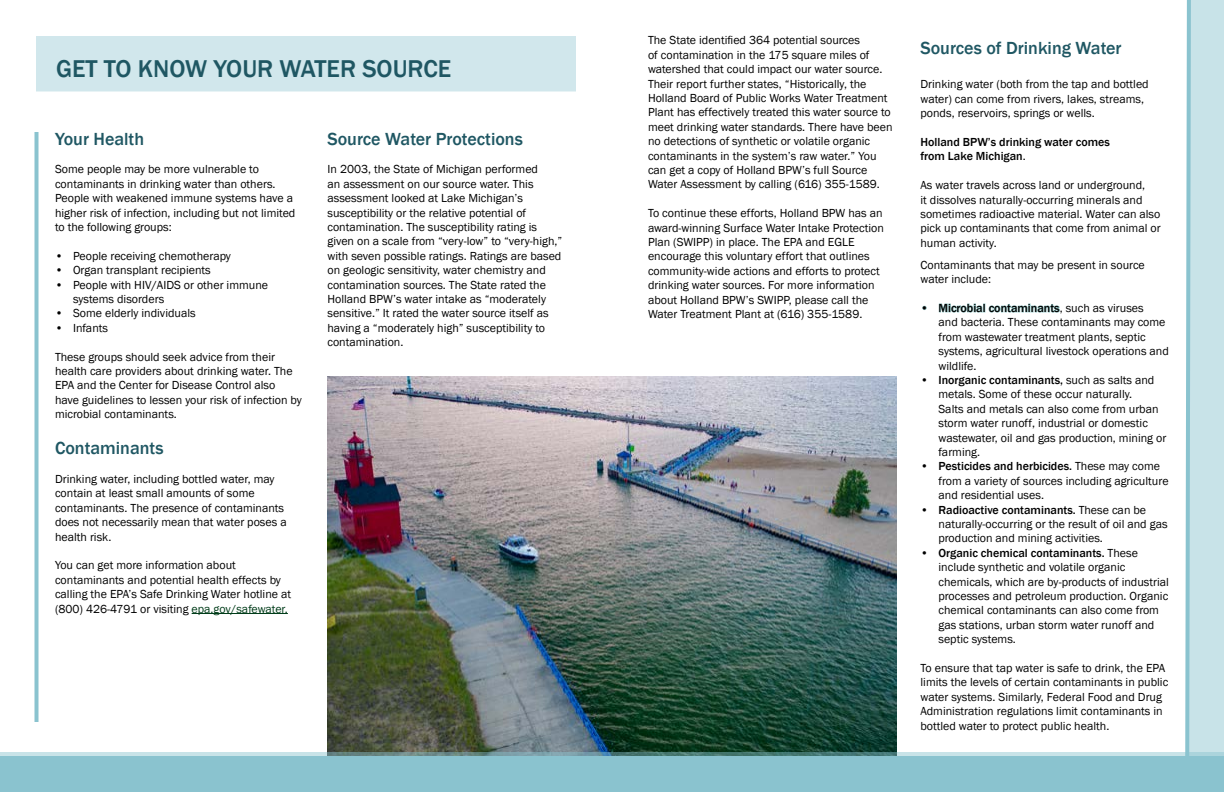
<style>
.page{position:relative;width:1224px;height:792px;background:#fff}
.page>*{position:absolute;margin:0;border:0;box-sizing:border-box;transform-origin:0 0}
.t1{font:500 25px "Franklin Gothic";color:#1f5763}
.t2{font:500 18px "Franklin Gothic";color:#1f5763}
.t3{font:12px/14.4px "Franklin Gothic";color:#000}
.t4{font:500 12px/14.4px "Franklin Gothic";color:#000}
.s1{color:#003c19}
.s2{font-weight:400}
.s3{font-weight:500;color:#9cc}
.s4{font-weight:500}
</style>
<div class="page">
<img style="left:327px;top:376px;width:569px;height:376px">
<svg style="left:1185px;top:0;width:39px;height:752px;background:#c3e0e6"></svg>
<div style="left:36px;top:36px;width:540px;height:56px;background:#d1e7ec"></div>
<hr style="left:192px;top:613px;width:96px;height:1px;background:#003c19">
<svg style="left:34px;top:132px;width:4px;height:590px;background:#98cad4"></svg>
<div style="left:0;top:756px;width:1224px;height:36px;background:#8ac3cf"></div>
<svg style="left:0;top:752px;width:1224px;height:4px;background:#94b6b8"></svg>
<h1 class="t1" style="left:56px;top:53px;width:397px">GET TO KNOW YOUR WATER SOURCE</h1>
<h2 class="t2" style="left:55px;top:127px;width:91px">Your Health</h2>
<p class="t3" style="left:55px;top:162px;width:242px">Some people may be more vulnerable to contaminants in drinking water than others.<br>People with weakened immune systems have a higher risk of infection, including but not limited to the following groups:</p>
<p class="t3" style="left:55px;top:249px;width:177px">• People receiving chemotherapy</p>
<p class="t3" style="left:55px;top:263px;width:157px">• Organ transplant recipients</p>
<p class="t3" style="left:73px;top:278px;width:197px;text-indent:-18px">• People with HIV/AIDS or other immune systems disorders</p>
<p class="t3" style="left:55px;top:306px;width:142px">• Some elderly individuals</p>
<p class="t3" style="left:55px;top:321px;width:55px">• Infants</p>
<p class="t3" style="left:55px;top:350px;width:248px">These groups should seek advice from their health care providers about drinking water. The EPA and the Center for Disease Control also have guidelines to lessen your risk of infection by microbial contaminants.</p>
<h2 class="t2" style="left:55px;top:437px;width:110px">Contaminants</h2>
<p class="t3" style="left:55px;top:472px;width:233px">Drinking water, including bottled water, may contain at least small amounts of some contaminants. The presence of contaminants does not necessarily mean that water poses a health risk.</p>
<p class="t3" style="left:55px;top:558px;width:238px">You can get more information about contaminants and potential health effects by calling the EPA’s Safe Drinking Water hotline at (800) 426-4791 or visiting <span class="s1">epa.gov/safewater.</span></p>
<h2 class="t2" style="left:328px;top:127px;width:197px">Source Water Protections</h2>
<p class="t3" style="left:328px;top:162px;width:236px">In 2003, the State of Michigan performed<br>an assessment on our source water. This assessment looked at Lake Michigan’s susceptibility or the relative potential of contamination. The susceptibility rating is given on a scale from “very-low” to “very-high,” with seven possible ratings. Ratings are based on geologic sensitivity, water chemistry and contamination sources. The State rated the Holland BPW’s water intake as “moderately sensitive.” It rated the water source itself as having a “moderately high” susceptibility to contamination.</p>
<p class="t3" style="left:648px;top:33px;width:246px">The State identified 364 potential sources<br>of contamination in the 175 square miles of watershed that could impact our water source.<br>Their report further states, “Historically, the Holland Board of Public Works Water Treatment Plant has effectively treated this water source to meet drinking water standards. There have been no detections of synthetic or volatile organic contaminants in the system’s raw water.” You can get a copy of Holland BPW’s full Source Water Assessment by calling (616) 355-1589.</p>
<p class="t3" style="left:648px;top:206px;width:237px">To continue these efforts, Holland BPW has an award-winning Surface Water Intake Protection Plan (SWIPP) in place. The EPA and EGLE encourage this voluntary effort that outlines community-wide actions and efforts to protect drinking water sources. For more information about Holland BPW’s SWIPP, please call the Water Treatment Plant at (616) 355-1589.</p>
<h2 class="t2" style="left:920px;top:36px;width:203px">Sources of Drinking Water</h2>
<p class="t3" style="left:920px;top:77px;width:230px">Drinking water (both from the tap and bottled water) can come from rivers, lakes, streams, ponds, reservoirs, springs or wells.</p>
<p class="t4" style="left:920px;top:135px;width:191px">Holland BPW’s drinking water comes from Lake Michigan<span class="s2">.</span></p>
<p class="t3" style="left:920px;top:178px;width:242px">As water travels across land or underground,<br>it dissolves naturally-occurring minerals and sometimes radioactive material. Water can also pick up contaminants that come from animal or human activity.</p>
<p class="t3" style="left:920px;top:258px;width:226px">Contaminants that may be present in source water include:</p>
<p class="t3" style="left:938px;top:301px;width:232px;text-indent:-18px"><span class="s3">• Microbial contaminants</span>, such as viruses<br>and bacteria. These contaminants may come from wastewater treatment plants, septic systems, agricultural livestock operations and wildlife.</p>
<p class="t3" style="left:938px;top:373px;width:229px;text-indent:-18px"><span class="s4">• Inorganic contaminants,</span> such as salts and metals. Some of these occur naturally.<br>Salts and metals can also come from urban storm water runoff, industrial or domestic wastewater, oil and gas production, mining or farming.</p>
<p class="t3" style="left:938px;top:459px;width:232px;text-indent:-18px"><span class="s4">• Pesticides and herbicides.</span> These may come from a variety of sources including agriculture and residential uses.</p>
<p class="t3" style="left:938px;top:503px;width:231px;text-indent:-18px"><span class="s4">• Radioactive contaminants.</span> These can be naturally-occurring or the result of oil and gas production and mining activities.</p>
<p class="t3" style="left:938px;top:546px;width:232px;text-indent:-18px"><span class="s4">• Organic chemical contaminants.</span> These include synthetic and volatile organic chemicals, which are by-products of industrial processes and petroleum production. Organic chemical contaminants can also come from gas stations, urban storm water runoff and septic systems.</p>
<p class="t3" style="left:920px;top:661px;width:249px">To ensure that tap water is safe to drink, the EPA limits the levels of certain contaminants in public water systems. Similarly, Federal Food and Drug Administration regulations limit contaminants in bottled water to protect public health.</p>
</div>
